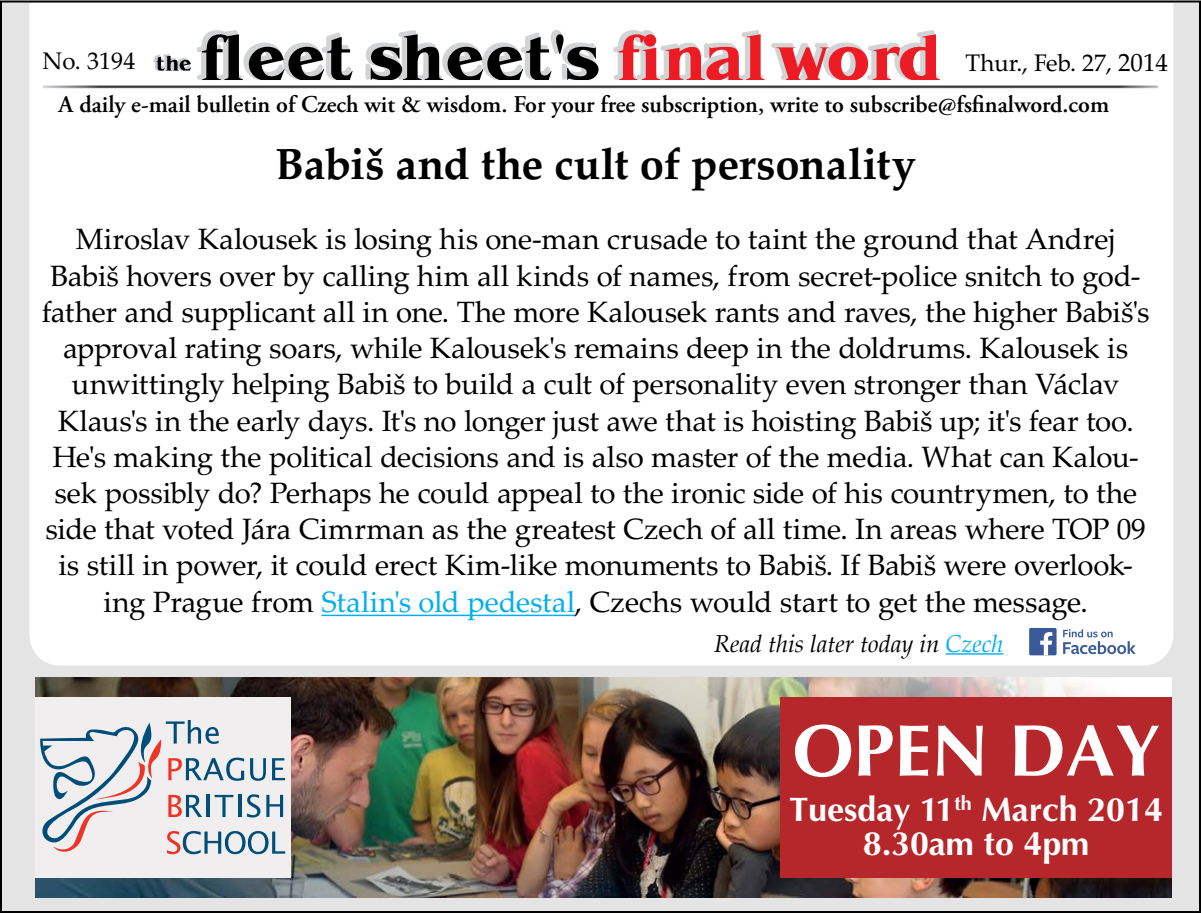
<style>
.page{position:relative;width:1201px;height:913px;background:#fff}
.page>*{position:absolute;margin:0;border:0;box-sizing:border-box;transform-origin:0 0}
.t1{font:700 73.6px "Optima CE";color:#fff}
.t2{font:700 43.6px "Palatino LTCE";letter-spacing:-.005em;color:#000}
.t3{font:700 34px/34px "Optima CE";color:#fff;text-align:center}
.t4{font:29.4px/36.2px "Palatino LTCE";letter-spacing:-.005em;color:#000;text-align:center}
.t5{font:600 24px "Adobe Garamond Pro";color:#000}
.t6{font:italic 24px "Palatino";color:#000}
.t7{font:24px "Palatino LTCE";letter-spacing:.005em;color:#000}
.s1{font-size:25px}
.s2{color:#00aeef}
</style>
<div class="page">
<div style="left:1px;top:1px;width:1198px;height:910px;background:#e5e4e4"></div>
<div style="left:28px;top:1px;width:1146px;height:665px;background:#fff"></div>
<img style="left:40px;top:83px;width:1120px;height:7px">
<svg style="left:153px;top:30px;width:446px;height:50px;background:#a3a3a4"></svg>
<svg style="left:611px;top:30px;width:328px;height:50px;background:#eda0a3"></svg>
<hr style="left:945px;top:653px;width:58px;height:1px;background:#00aeef">
<svg style="left:1062px;top:629px;width:73px;height:25px;background:#c8d1e2"></svg>
<div style="left:1028px;top:627px;width:28px;height:28px;background:#3b5998;border-radius:2px"></div>
<svg style="left:1040px;top:632px;width:12px;height:23px"></svg>
<hr style="left:321px;top:614px;width:253px;height:2px;background:#00aeef">
<img style="left:35px;top:743px;width:1136px;height:153px">
<img style="left:35px;top:677px;width:1136px;height:66px">
<div style="left:35px;top:696px;width:255px;height:180px;background:#f0eeef"></div>
<svg style="left:40px;top:720px;width:245px;height:135px"></svg>
<div style="left:780px;top:696px;width:391px;height:180px;background:#b5272b"></div>
<p class="t7" style="left:42px;top:47px;width:94px">No. 3194</p>
<p class="t7" style="left:965px;top:49px;width:204px">Thur., Feb. 27, <span class="s1">2014</span></p>
<p class="t5" style="left:59px;top:90px;width:1051px">A daily e-mail bulletin of Czech wit &amp; wisdom. For your free subscription, write to subscribe@fsfinalword.com</p>
<p class="t2" style="left:275px;top:138px;width:642px">Babiš and the cult of personality</p>
<p class="t4" style="left:42px;top:222px;width:1109px">Miroslav Kalousek is losing his one-man crusade to taint the ground that Andrej Babiš hovers over by calling him all kinds of names, from secret-police snitch to god&shy;father and supplicant all in one. The more Kalousek rants and raves, the higher Babiš's approval rating soars, while Kalousek's remains deep in the doldrums. Kalousek is unwittingly helping Babiš to build a cult of personality even stronger than Václav Klaus's in the early days. It's no longer just awe that is hoisting Babiš up; it's fear too.<br>He's making the political decisions and is also master of the media. What can Kalou&shy;sek possibly do? Perhaps he could appeal to the ironic side of his countrymen, to the side that voted Jára Cimrman as the greatest Czech of all time. In areas where TOP 09 is still in power, it could erect Kim-like monuments to Babiš. If Babiš were overlook&shy;ing Prague from <span class="s2">Stalin's old pedestal</span>, Czechs would start to get the message.</p>
<p class="t6" style="left:714px;top:624px;width:291px">Read this later today in <span class="s2">Czech</span></p>
<p class="t1" style="left:792px;top:713px;width:369px">OPEN DAY</p>
<p class="t3" style="left:789px;top:794px;width:375px">Tuesday 11<sup>th</sup> March 2014<br>8.30am to 4pm</p>
</div>
